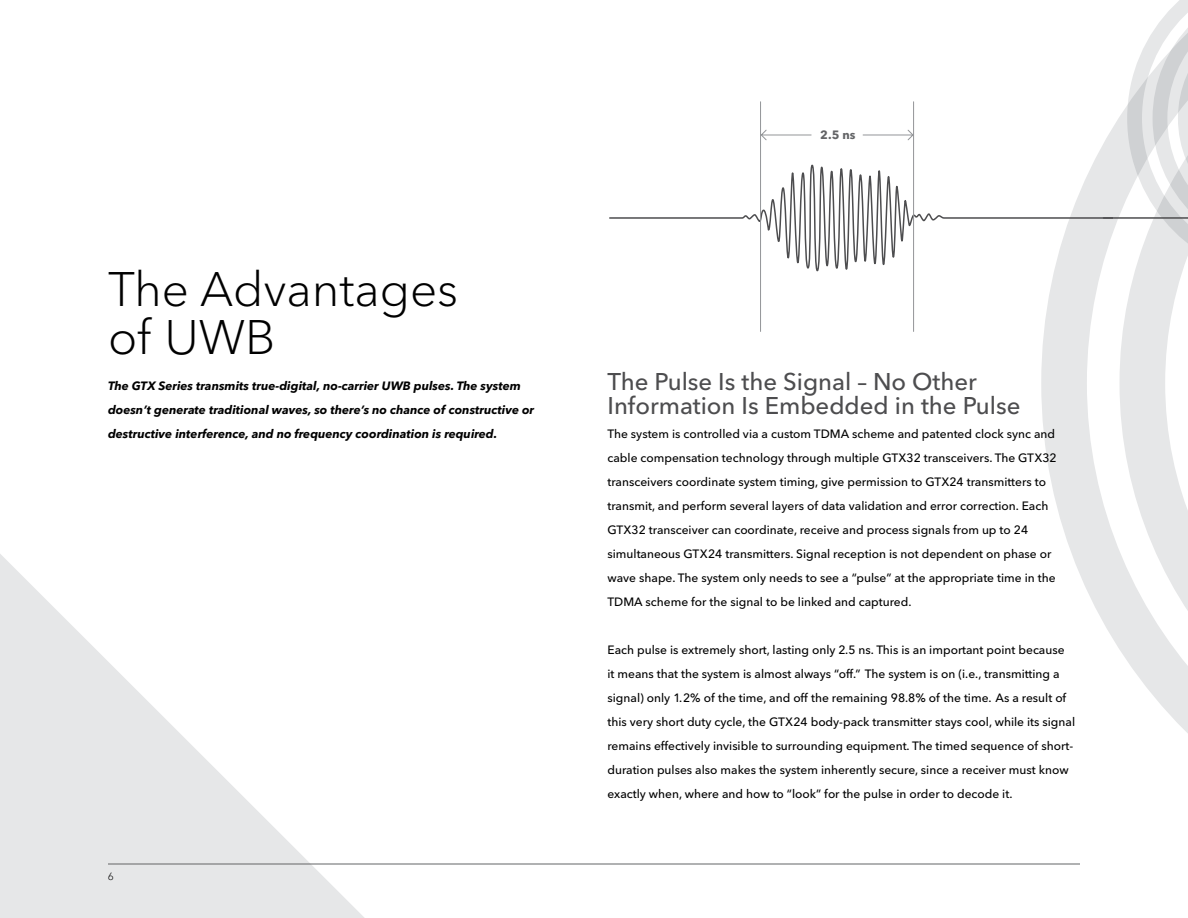
<style>
.page{position:relative;width:1188px;height:918px;background:#fff}
.page>*{position:absolute;margin:0;border:0;box-sizing:border-box;transform-origin:0 0}
.t1{font:300 48px/48px "Avenir Next LT Pro";color:#000}
.t2{font:500 24px/24px "Avenir Next LT Pro";color:#4d4d4f}
.t3{font:500 12px/24px "Avenir Next LT Pro";color:#000}
.t4{font:italic 700 12px/24px "Avenir Next LT Pro";color:#000}
.t5{font:700 12px "Avenir Next LT Pro";color:#636466}
.t6{font:300 10.5px "Avenir Next LT Pro";color:#000}
</style>
<div class="page">
<svg style="left:1041px;top:147px;width:147px;height:717px"></svg>
<svg style="left:1102px;top:0;width:86px;height:719px"></svg>
<svg style="left:609px;top:164px;width:503px;height:108px"></svg>
<hr style="left:760px;top:102px;width:1px;height:229px;background:#939598">
<svg style="left:761px;top:129px;width:51px;height:12px"></svg>
<svg style="left:862px;top:129px;width:51px;height:12px"></svg>
<hr style="left:913px;top:102px;width:1px;height:229px;background:#939598">
<svg style="left:0;top:554px;width:365px;height:364px;fill:#e8e9ea"></svg>
<hr style="left:108px;top:864px;width:972px;height:1px;background:#636466">
<h1 class="t1" style="left:108px;top:265px;width:352px">The Advantages of UWB</h1>
<p class="t4" style="left:108px;top:374px;width:428px">The GTX Series transmits true-digital, no-carrier UWB pulses. The system doesn’t generate traditional waves, so there’s no chance of constructive or destructive interference, and no frequency coordination is required.</p>
<p class="t6" style="left:108px;top:870px;width:8px">6</p>
<p class="t5" style="left:820px;top:127px;width:37px">2.5 ns</p>
<h2 class="t2" style="left:608px;top:370px;width:415px">The Pulse Is the Signal – No Other<br>Information Is Embedded in the Pulse</h2>
<p class="t3" style="left:608px;top:422px;width:451px">The system is controlled via a custom TDMA scheme and patented clock sync and cable compensation technology through multiple GTX32 transceivers. The GTX32 transceivers coordinate system timing, give permission to GTX24 transmitters to transmit, and perform several layers of data validation and error correction. Each GTX32 transceiver can coordinate, receive and process signals from up to 24 simultaneous GTX24 transmitters. Signal reception is not dependent on phase or wave shape. The system only needs to see a “pulse” at the appropriate time in the TDMA scheme for the signal to be linked and captured.</p>
<p class="t3" style="left:608px;top:638px;width:469px">Each pulse is extremely short, lasting only 2.5 ns. This is an important point because<br>it means that the system is almost always “off.” The system is on (i.e., transmitting a signal) only 1.2% of the time, and off the remaining 98.8% of the time. As a result of this very short duty cycle, the GTX24 body-pack transmitter stays cool, while its signal remains effectively invisible to surrounding equipment. The timed sequence of short&shy;duration pulses also makes the system inherently secure, since a receiver must know exactly when, where and how to “look” for the pulse in order to decode it.</p>
</div>
